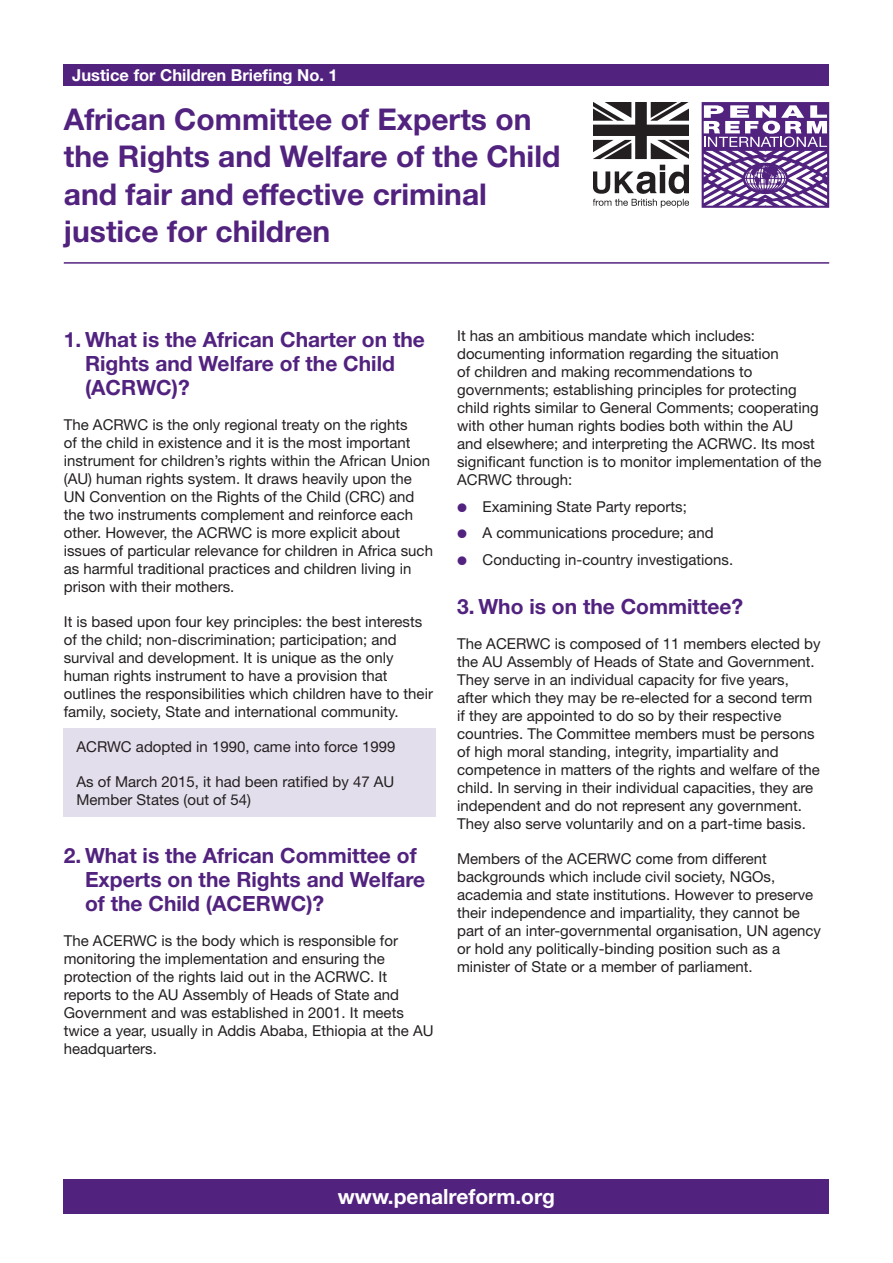
<style>
.page{position:relative;width:893px;height:1263px;background:#fff}
.page>*{position:absolute;margin:0;border:0;box-sizing:border-box;transform-origin:0 0}
.a-head{font:700 30px/37.5px "Helvetica Neue LT Std";color:#52227f}
.t1{font:700 21px/24px "Helvetica Neue LT Std";color:#52227f}
.t2{font:700 21px "Helvetica Neue LT Std";color:#fff}
.t3{font:700 16.5px "Helvetica Neue LT Std";color:#fff}
.text{font:15px/18px "Helvetica Neue LT Std";color:#231f20}
.box_text{font:15px/18px "Helvetica Neue LT Std";color:#231f20}
.s1{font-family:"Mathematical Pi Six";font-size:12px;color:#52227f}
</style>
<div class="page">
<div style="left:64px;top:1179px;width:765px;height:35px;background:#52227f"></div>
<div style="left:64px;top:728px;width:372px;height:88px;background:#e3deec"></div>
<div style="left:64px;top:64px;width:765px;height:21px;background:#52227f"></div>
<img style="left:593px;top:102px;width:95px;height:106px">
<svg style="left:701px;top:102px;width:129px;height:106px"></svg>
<hr style="left:64px;top:262px;width:765px;height:2px;background:#52227f">
<p class="t3" style="left:72px;top:64px;width:267px">Justice for Children Briefing No. 1</p>
<p class="a-head" style="left:64px;top:100px;width:498px">African Committee of Experts on the Rights and Welfare of the Child and fair and effective criminal justice for children</p>
<p class="t1" style="left:85px;top:327px;width:341px;text-indent:-21px">1. What is the African Charter on the<br>Rights and Welfare of the Child (ACRWC)?</p>
<p class="text" style="left:64px;top:416px;width:371px">The ACRWC is the only regional treaty on the rights<br>of the child in existence and it is the most important instrument for children’s rights within the African Union (AU) human rights system. It draws heavily upon the UN Convention on the Rights of the Child (CRC) and the two instruments complement and reinforce each other. However, the ACRWC is more explicit about issues of particular relevance for children in Africa such as harmful traditional practices and children living in prison with their mothers.</p>
<p class="text" style="left:64px;top:613px;width:371px">It is based upon four key principles: the best interests of the child; non-discrimination; participation; and survival and development. It is unique as the only human rights instrument to have a provision that outlines the responsibilities which children have to their family, society, State and international community.</p>
<p class="box_text" style="left:77px;top:738px;width:321px">ACRWC adopted in 1990, came into force 1999</p>
<p class="box_text" style="left:77px;top:773px;width:319px">As of March 2015, it had been ratified by 47 AU<br>Member States (out of 54)</p>
<p class="t1" style="left:85px;top:843px;width:342px;text-indent:-21px">2. What is the African Committee of<br>Experts on the Rights and Welfare of the Child (ACERWC)?</p>
<p class="text" style="left:64px;top:932px;width:371px">The ACERWC is the body which is responsible for monitoring the implementation and ensuring the protection of the rights laid out in the ACRWC. It reports to the AU Assembly of Heads of State and Government and was established in 2001. It meets twice a year, usually in Addis Ababa, Ethiopia at the AU headquarters.</p>
<p class="text" style="left:457px;top:327px;width:366px">It has an ambitious mandate which includes: documenting information regarding the situation<br>of children and making recommendations to governments; establishing principles for protecting child rights similar to General Comments; cooperating with other human rights bodies both within the AU and elsewhere; and interpreting the ACRWC. Its most significant function is to monitor implementation of the ACRWC through:</p>
<p class="text" style="left:457px;top:497px;width:231px"><span class="s1">D</span> Examining State Party reports;</p>
<p class="text" style="left:457px;top:524px;width:258px"><span class="s1">D</span> A communications procedure; and</p>
<p class="text" style="left:457px;top:550px;width:278px"><span class="s1">D</span> Conducting in-country investigations.</p>
<p class="t1" style="left:457px;top:594px;width:288px">3. Who is on the Committee?</p>
<p class="text" style="left:457px;top:635px;width:365px">The ACERWC is composed of 11 members elected by the AU Assembly of Heads of State and Government.<br>They serve in an individual capacity for five years, after which they may be re-elected for a second term if they are appointed to do so by their respective countries. The Committee members must be persons of high moral standing, integrity, impartiality and competence in matters of the rights and welfare of the child. In serving in their individual capacities, they are independent and do not represent any government.<br>They also serve voluntarily and on a part-time basis.</p>
<p class="text" style="left:457px;top:850px;width:365px">Members of the ACERWC come from different backgrounds which include civil society, NGOs, academia and state institutions. However to preserve their independence and impartiality, they cannot be part of an inter-governmental organisation, UN agency or hold any politically-binding position such as a minister of State or a member of parliament.</p>
<h2 class="t2" style="left:338px;top:1184px;width:219px">www.penalreform.org</h2>
</div>
